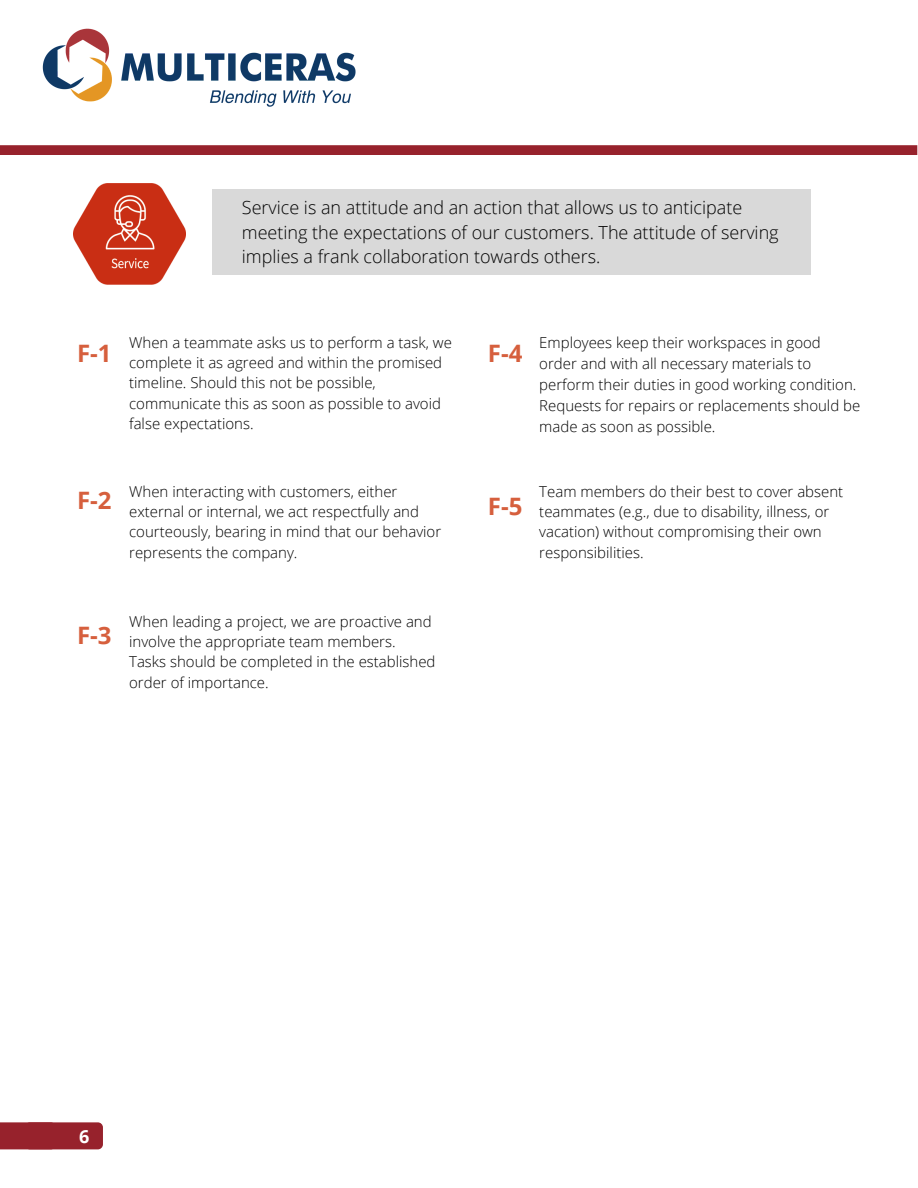
<style>
.page{position:relative;width:918px;height:1188px;background:#fff}
.page>*{position:absolute;margin:0;border:0;box-sizing:border-box;transform-origin:0 0}
.t1{font:700 24px "Open Sans";color:#d65f3d}
.t2{font:300 18px/24.8px "Open Sans";color:#000}
.t3{font:700 18px "Open Sans";color:#fff}
.t4{font:300 15px/20.2px "Open Sans";color:#000}
</style>
<div class="page">
<div style="left:213px;top:190px;width:598px;height:85px;background:#d9d9d9"></div>
<div style="left:25px;top:1122px;width:78px;height:27px;background:#97222c;border-radius:5px"></div>
<svg style="left:0;top:1122px;width:56px;height:27px"></svg>
<img style="left:73px;top:184px;width:113px;height:101px">
<svg style="left:0;top:145px;width:917px;height:10px"></svg>
<img style="left:42px;top:28px;width:314px;height:79px">
<p class="t2" style="left:242px;top:195px;width:538px">Service is an attitude and an action that allows us to anticipate meeting the expectations of our customers. The attitude of serving implies a frank collaboration towards others.</p>
<p class="t4" style="left:129px;top:332px;width:324px">When a teammate asks us to perform a task, we complete it as agreed and within the promised timeline. Should this not be possible, communicate this as soon as possible to avoid false expectations.</p>
<h1 class="t1" style="left:77px;top:337px;width:36px">F-1</h1>
<h1 class="t1" style="left:488px;top:337px;width:36px">F-4</h1>
<p class="t4" style="left:539px;top:332px;width:322px;line-height:20.9px">Employees keep their workspaces in good order and with all necessary materials to perform their duties in good working condition.<br>Requests for repairs or replacements should be made as soon as possible.</p>
<h1 class="t1" style="left:77px;top:484px;width:36px">F-2</h1>
<p class="t4" style="left:129px;top:481px;width:314px">When interacting with customers, either external or internal, we act respectfully and courteously, bearing in mind that our behavior represents the company.</p>
<h1 class="t1" style="left:488px;top:490px;width:36px">F-5</h1>
<p class="t4" style="left:539px;top:481px;width:305px">Team members do their best to cover absent teammates (e.g., due to disability, illness, or vacation) without compromising their own responsibilities.</p>
<h1 class="t1" style="left:77px;top:618px;width:36px">F-3</h1>
<p class="t4" style="left:129px;top:611px;width:308px">When leading a project, we are proactive and involve the appropriate team members.<br>Tasks should be completed in the established order of importance.</p>
<p class="t3" style="left:79px;top:1123px;width:12px">6</p>
</div>
